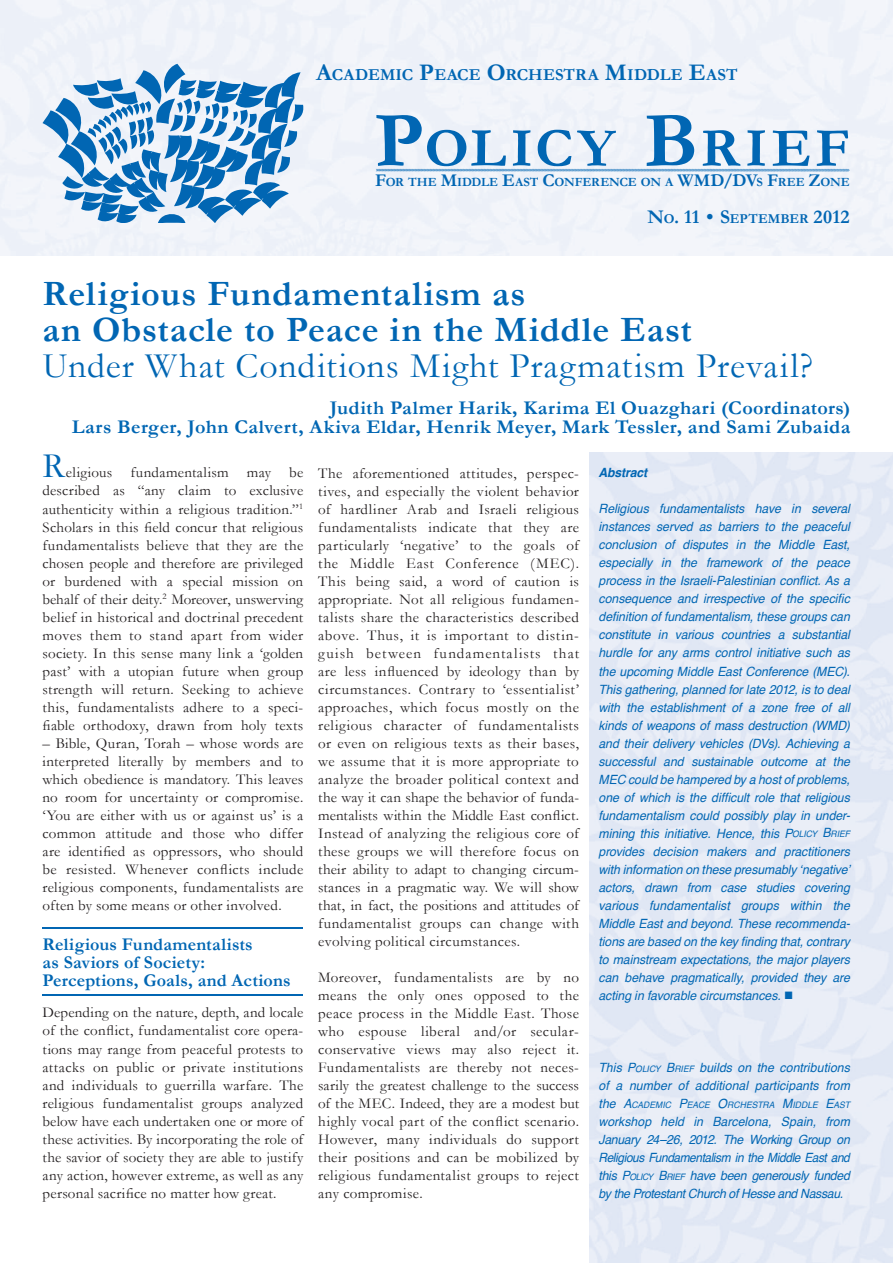
<style>
.page{position:relative;width:893px;height:1263px;background:#fff}
.page>*{position:absolute;margin:0;border:0;box-sizing:border-box;transform-origin:0 0}
.t1{font:700 55.65px "Garamond";letter-spacing:.08em;color:#0166b3}
.t2{font:700 36px/36px "Garamond";letter-spacing:.025em;color:#0166b3}
.t3{font:36px "Garamond";letter-spacing:.025em;color:#0166b3}
.t4{font:700 19.5px/19.5px "Garamond";letter-spacing:.02em;color:#0166b3;text-align:right}
.t5{font:700 19.5px "Garamond";letter-spacing:.01em;color:#0166b3}
.t6{font:700 18px/18px "Garamond";letter-spacing:.01em;color:#0166b3}
.t7{font:700 16.8px "Garamond";letter-spacing:.005em;color:#0166b3}
.t8{font:15px/18px "Garamond";letter-spacing:.02em;color:#231f20;text-align:justify}
.t9{font:italic 12.75px/18px "Helvetica";color:#0166b3;text-align:justify;scale:.96 1}
.t10{font:italic 700 12.75px "Helvetica";letter-spacing:-.01em;color:#0166b3;scale:.96 1}
.t11{font:700 12.6px "Garamond";letter-spacing:-.01em;color:#0166b3}
.t12{font:italic 8.85px "Helvetica";letter-spacing:.005em;color:#0166b3;scale:.96 1}
.s1{font-size:24px}
.s2{font-size:79.5px}
.s3{font-size:18px}
.s4{font-size:13.65px}
.s5{font-style:inherit}
.s6{font-size:8.85px}
.s7{font-size:12.75px}
</style>
<div class="page">
<div style="left:262px;top:0;width:526px;height:153px;background:#f0f4fa"></div>
<div style="left:367px;top:153px;width:421px;height:102px;background:#f1f4fa"></div>
<svg style="left:43px;top:64px;width:260px;height:159px"></svg>
<svg style="left:376px;top:169px;width:474px;height:3px"></svg>
<hr style="left:43px;top:928px;width:260px;height:1px;background:#0166b3">
<hr style="left:43px;top:994px;width:260px;height:1px;background:#0166b3">
<hr style="left:43px;top:995px;width:260px;height:1px;background:#0166b3">
<div style="left:590px;top:604px;width:202px;height:659px;background:#e6ebf6"></div>
<p class="t7" style="left:316px;top:64px;width:423px"><span class="s1">A</span>CADEMIC <span class="s1">P</span>EACE <span class="s1">O</span>RCHESTRA <span class="s1">M</span>IDDLE <span class="s1">E</span>AST</p>
<h1 class="t1" style="left:375px;top:115px;width:477px"><span class="s2">P</span>OLICY <span class="s2">B</span>RIEF</h1>
<p class="t11" style="left:375px;top:174px;width:476px"><span class="s3">F</span>OR THE <span class="s3">M</span>IDDLE <span class="s3">E</span>AST <span class="s3">C</span>ONFERENCE ON A <span class="s3">WMD/DV</span>S <span class="s3">F</span>REE <span class="s3">Z</span>ONE</p>
<h3 class="t5" style="left:647px;top:205px;width:204px">N<span class="s4">O</span>. 11 • S<span class="s4">EPTEMBER</span> 2012</h3>
<h2 class="t2" style="left:43px;top:275px;width:651px">Religious Fundamentalism as<br>an Obstacle to Peace in the Middle East</h2>
<h2 class="t3" style="left:43px;top:344px;width:772px">Under What Conditions Might Pragmatism Prevail?</h2>
<h3 class="t4" style="left:72px;top:397px;width:780px">Judith Palmer Harik, Karima El Ouazghari (Coordinators)<br>Lars Berger, John Calvert, Akiva Eldar, Henrik Meyer, Mark Tessler, and Sami Zubaida</h3>
<p class="t10" style="left:599px;top:462px;width:52px">Abstract</p>
<p class="t9" style="left:599px;top:500px;width:264px">Religious fundamentalists have in several instances served as barriers to the peaceful conclusion of disputes in the Middle East, especially in the framework of the peace process in the Israeli-Palestinian conflict. As a consequence and irrespective of the specific definition of fundamentalism, these groups can constitute in various countries a substantial hurdle for any arms control initiative such as the upcoming Middle East Conference (MEC).<br>This gathering, planned for late 2012, is to deal with the establishment of a zone free of all kinds of weapons of mass destruction (WMD) and their delivery vehicles (DVs). Achieving a successful and sustainable outcome at the MEC could be hampered by a host of problems, one of which is the difficult role that religious fundamentalism could possibly play in under&shy;mining this initiative. Hence, this <span class="s5">P</span><span class="s6">OLICY</span> <span class="s5">B</span><span class="s6">RIEF </span>provides decision makers and practitioners with information on these presumably ‘negative’ actors, drawn from case studies covering various fundamentalist groups within the Middle East and beyond. These recommenda&shy;tions are based on the key finding that, contrary to mainstream expectations, the major players can behave pragmatically, provided they are acting in favorable circumstances. ■</p>
<h2 class="t3" style="left:43px;top:445px;width:24px">R</h2>
<p class="t8" style="left:43px;top:464px;width:262px;text-indent:23px">eligious fundamentalism may be described as “any claim to exclusive authenticity within a religious tradition.”<sup>1<br></sup>Scholars in this field concur that religious fundamentalists believe that they are the chosen people and therefore are privileged or burdened with a special mission on behalf of their deity.<sup>2</sup> Moreover, unswerving belief in historical and doctrinal precedent moves them to stand apart from wider society. In this sense many link a ‘golden past’ with a utopian future when group strength will return. Seeking to achieve this, fundamentalists adhere to a speci&shy;fiable orthodoxy, drawn from holy texts</p>
<p class="t8" style="left:43px;top:734px;width:262px">– Bible, Quran, Torah – whose words are interpreted literally by members and to which obedience is mandatory. This leaves no room for uncertainty or compromise. ‘You are either with us or against us’ is a common attitude and those who differ are identified as oppressors, who should be resisted. Whenever conflicts include religious components, fundamentalists are often by some means or other involved.</p>
<p class="t6" style="left:43px;top:935px;width:250px">Religious Fundamentalists<br>as Saviors of Society:<br>Perceptions, Goals, and Actions</p>
<p class="t8" style="left:43px;top:1003px;width:262px">Depending on the nature, depth, and locale of the conflict, fundamentalist core opera&shy;tions may range from peaceful protests to attacks on public or private institutions and individuals to guerrilla warfare. The religious fundamentalist groups analyzed below have each undertaken one or more of these activities. By incorporating the role of the savior of society they are able to justify any action, however extreme, as well as any personal sacrifice no matter how great.</p>
<p class="t8" style="left:318px;top:464px;width:262px">The aforementioned attitudes, perspec&shy;tives, and especially the violent behavior of hardliner Arab and Israeli religious fundamentalists indicate that they are particularly ‘negative’ to the goals of the Middle East Conference (MEC).<br>This being said, a word of caution is appropriate. Not all religious fundamen&shy;talists share the characteristics described above. Thus, it is important to distin&shy;guish between fundamentalists that are less influenced by ideology than by circumstances. Contrary to ‘essentialist’ approaches, which focus mostly on the religious character of fundamentalists or even on religious texts as their bases, we assume that it is more appropriate to analyze the broader political context and the way it can shape the behavior of funda&shy;mentalists within the Middle East conflict.<br>Instead of analyzing the religious core of these groups we will therefore focus on their ability to adapt to changing circum&shy;stances in a pragmatic way. We will show that, in fact, the positions and attitudes of fundamentalist groups can change with evolving political circumstances.</p>
<p class="t8" style="left:318px;top:968px;width:262px">Moreover, fundamentalists are by no means the only ones opposed to the peace process in the Middle East. Those who espouse liberal and/or secular&shy;conservative views may also reject it.<br>Fundamentalists are thereby not neces&shy;sarily the greatest challenge to the success of the MEC. Indeed, they are a modest but highly vocal part of the conflict scenario.<br>However, many individuals do support their positions and can be mobilized by religious fundamentalist groups to reject any compromise.</p>
<p class="t9" style="left:599px;top:1058px;width:263px">This <span class="s5">P</span><span class="s6">OLICY</span> <span class="s5">B</span><span class="s6">RIEF</span> builds on the contributions of a number of additional participants from</p>
<p class="t12" style="left:599px;top:1097px;width:263px"><span class="s7">the</span> <span class="s7">A</span>CADEMIC <span class="s7">P</span>EACE <span class="s7">O</span>RCHESTRA <span class="s7">M</span>IDDLE <span class="s7">E</span>AST</p>
<p class="t9" style="left:599px;top:1112px;width:263px">workshop held in Barcelona, Spain, from January 24–26, 2012. The Working Group on Religious Fundamentalism in the Middle East and this <span class="s5">P</span><span class="s6">OLICY</span> <span class="s5">B</span><span class="s6">RIEF</span> have been generously funded by the Protestant Church of Hesse and Nassau.</p>
</div>
